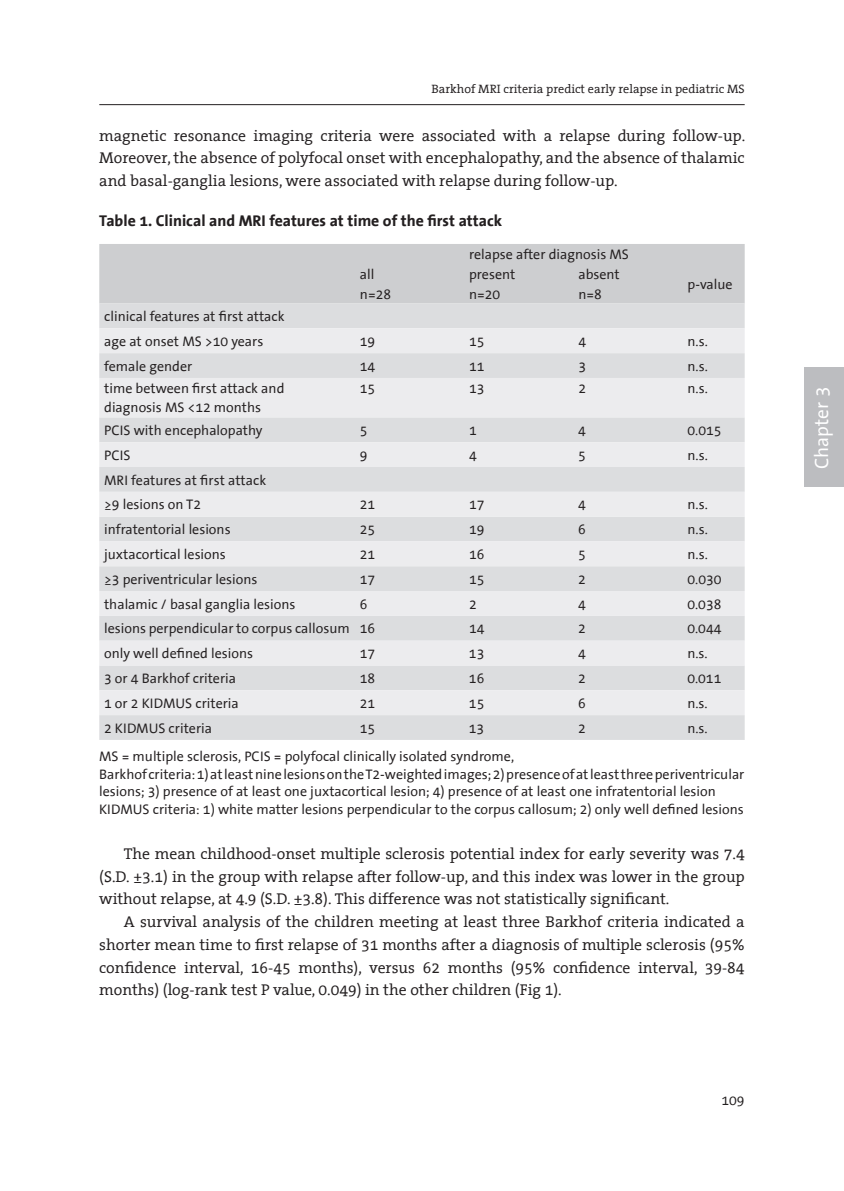
<style>
.page{position:relative;width:844px;height:1191px;background:#fff}
.page>*{position:absolute;margin:0;border:0;box-sizing:border-box;transform-origin:0 0}
.t1{font:19.25px "The Sans Office";color:#fff}
.t2{font:15.75px/22.8px "The Serif Office";color:#231f20;text-align:justify}
.t3{font:700 15.75px "The Sans Office";color:#231f20}
.t4{font:14px/19.2px "The Sans Office";color:#231f20}
.t5{font:14px "The Serif Office";color:#231f20}
.t6{font:12.25px "The Serif Office";color:#231f20}
</style>
<div class="page">
<hr style="left:99px;top:104px;width:645px;height:1px;background:#231f20">
<div style="left:804px;top:367px;width:39px;height:119px;background:#bcbdc0"></div>
<div style="left:99px;top:244px;width:645px;height:59px;background:#cdced0"></div>
<div style="left:99px;top:303px;width:645px;height:437px;background:#dcdddf"></div>
<svg style="left:99px;top:328px;width:645px;height:387px;background:#e5e5e7"></svg>
<p class="t6" style="left:431px;top:83px;width:314px">Barkhof MRI criteria predict early relapse in pediatric MS</p>
<p class="t2" style="left:99px;top:124px;width:647px">magnetic resonance imaging criteria were associated with a relapse during follow-up.<br>Moreover, the absence of polyfocal onset with encephalopathy, and the absence of thalamic and basal-ganglia lesions, were associated with relapse during follow-up.</p>
<p class="t3" style="left:99px;top:213px;width:404px">Table 1. Clinical and MRI features at time of the first attack</p>
<p class="t4" style="left:469px;top:245px;width:161px">relapse after diagnosis MS</p>
<p class="t4" style="left:360px;top:265px;width:33px">all n=28</p>
<p class="t4" style="left:469px;top:265px;width:48px">present n=20</p>
<p class="t4" style="left:578px;top:265px;width:43px">absent n=8</p>
<p class="t4" style="left:687px;top:275px;width:46px">p-value</p>
<p class="t4" style="left:104px;top:304px;width:182px;line-height:24.8px">clinical features at first attack age at onset MS &gt;10 years</p>
<p class="t4" style="left:360px;top:332px;width:17px">19</p>
<p class="t4" style="left:469px;top:332px;width:17px">15</p>
<p class="t4" style="left:578px;top:332px;width:9px">4</p>
<p class="t4" style="left:687px;top:332px;width:22px">n.s.</p>
<p class="t4" style="left:104px;top:357px;width:90px">female gender</p>
<p class="t4" style="left:360px;top:357px;width:17px">14</p>
<p class="t4" style="left:469px;top:357px;width:17px">11</p>
<p class="t4" style="left:578px;top:357px;width:9px">3</p>
<p class="t4" style="left:687px;top:357px;width:22px">n.s.</p>
<p class="t4" style="left:104px;top:379px;width:182px">time between first attack and diagnosis MS &lt;12 months</p>
<p class="t4" style="left:360px;top:379px;width:17px">15</p>
<p class="t4" style="left:469px;top:379px;width:17px">13</p>
<p class="t4" style="left:578px;top:379px;width:9px">2</p>
<p class="t4" style="left:687px;top:379px;width:22px">n.s.</p>
<p class="t4" style="left:104px;top:421px;width:160px">PCIS with encephalopathy</p>
<p class="t4" style="left:360px;top:421px;width:9px">5</p>
<p class="t4" style="left:469px;top:421px;width:9px">1</p>
<p class="t4" style="left:578px;top:421px;width:9px">4</p>
<p class="t4" style="left:687px;top:421px;width:35px">0.015</p>
<p class="t4" style="left:104px;top:446px;width:28px">PCIS</p>
<p class="t4" style="left:360px;top:446px;width:9px">9</p>
<p class="t4" style="left:469px;top:446px;width:9px">4</p>
<p class="t4" style="left:578px;top:446px;width:9px">5</p>
<p class="t4" style="left:687px;top:446px;width:22px">n.s.</p>
<p class="t4" style="left:104px;top:468px;width:163px;line-height:24.8px">MRI features at first attack ≥9 lesions on T2</p>
<p class="t4" style="left:360px;top:495px;width:17px">21</p>
<p class="t4" style="left:469px;top:495px;width:17px">17</p>
<p class="t4" style="left:578px;top:495px;width:9px">4</p>
<p class="t4" style="left:687px;top:495px;width:22px">n.s.</p>
<p class="t4" style="left:104px;top:520px;width:128px">infratentorial lesions</p>
<p class="t4" style="left:360px;top:520px;width:17px">25</p>
<p class="t4" style="left:469px;top:520px;width:17px">19</p>
<p class="t4" style="left:578px;top:520px;width:9px">6</p>
<p class="t4" style="left:687px;top:520px;width:22px">n.s.</p>
<p class="t4" style="left:104px;top:545px;width:123px">juxtacortical lesions</p>
<p class="t4" style="left:360px;top:545px;width:17px">21</p>
<p class="t4" style="left:469px;top:545px;width:17px">16</p>
<p class="t4" style="left:578px;top:545px;width:9px">5</p>
<p class="t4" style="left:687px;top:545px;width:22px">n.s.</p>
<p class="t4" style="left:104px;top:570px;width:155px">≥3 periventricular lesions</p>
<p class="t4" style="left:360px;top:570px;width:17px">17</p>
<p class="t4" style="left:469px;top:570px;width:17px">15</p>
<p class="t4" style="left:578px;top:570px;width:9px">2</p>
<p class="t4" style="left:687px;top:570px;width:35px">0.030</p>
<p class="t4" style="left:104px;top:595px;width:193px">thalamic / basal ganglia lesions</p>
<p class="t4" style="left:360px;top:595px;width:9px">6</p>
<p class="t4" style="left:469px;top:595px;width:9px">2</p>
<p class="t4" style="left:578px;top:595px;width:9px">4</p>
<p class="t4" style="left:687px;top:595px;width:35px">0.038</p>
<p class="t4" style="left:104px;top:619px;width:272px">lesions perpendicular to corpus callosum 16</p>
<p class="t4" style="left:469px;top:619px;width:17px">14</p>
<p class="t4" style="left:578px;top:619px;width:9px">2</p>
<p class="t4" style="left:687px;top:619px;width:35px">0.044</p>
<p class="t4" style="left:104px;top:644px;width:150px">only well defined lesions</p>
<p class="t4" style="left:359px;top:644px;width:17px">17</p>
<p class="t4" style="left:469px;top:644px;width:17px">13</p>
<p class="t4" style="left:578px;top:644px;width:9px">4</p>
<p class="t4" style="left:687px;top:644px;width:22px">n.s.</p>
<p class="t4" style="left:104px;top:669px;width:133px">3 or 4 Barkhof criteria</p>
<p class="t4" style="left:359px;top:669px;width:17px">18</p>
<p class="t4" style="left:469px;top:669px;width:17px">16</p>
<p class="t4" style="left:578px;top:669px;width:9px">2</p>
<p class="t4" style="left:687px;top:669px;width:35px">0.011</p>
<p class="t4" style="left:104px;top:694px;width:136px">1 or 2 KIDMUS criteria</p>
<p class="t4" style="left:359px;top:694px;width:17px">21</p>
<p class="t4" style="left:469px;top:694px;width:17px">15</p>
<p class="t4" style="left:578px;top:694px;width:9px">6</p>
<p class="t4" style="left:687px;top:694px;width:22px">n.s.</p>
<p class="t4" style="left:104px;top:719px;width:109px">2 KIDMUS criteria</p>
<p class="t4" style="left:359px;top:719px;width:17px">15</p>
<p class="t4" style="left:469px;top:719px;width:17px">13</p>
<p class="t4" style="left:578px;top:719px;width:9px">2</p>
<p class="t4" style="left:687px;top:719px;width:22px">n.s.</p>
<p class="t4" style="left:99px;top:748px;width:646px;line-height:17.5px">MS = multiple sclerosis, PCIS = polyfocal clinically isolated syndrome,<br>Barkhof criteria: 1) at least nine lesions on the T2-weighted images; 2) presence of at least three periventricular lesions; 3) presence of at least one juxtacortical lesion; 4) presence of at least one infratentorial lesion KIDMUS criteria: 1) white matter lesions perpendicular to the corpus callosum; 2) only well defined lesions</p>
<p class="t2" style="left:99px;top:842px;width:646px;text-indent:25px">The mean childhood-onset multiple sclerosis potential index for early severity was 7.4 (S.D. ±3.1) in the group with relapse after follow-up, and this index was lower in the group without relapse, at 4.9 (S.D. ±3.8). This difference was not statistically significant.</p>
<p class="t2" style="left:99px;top:911px;width:646px;text-indent:25px">A survival analysis of the children meeting at least three Barkhof criteria indicated a shorter mean time to first relapse of 31 months after a diagnosis of multiple sclerosis (95% confidence interval, 16-45 months), versus 62 months (95% confidence interval, 39-84 months) (log-rank test P value, 0.049) in the other children (Fig 1).</p>
<p class="t5" style="left:721px;top:1092px;width:25px">109</p>
<h1 class="t1" style="left:811px;top:469px;width:84px;rotate:-90deg">Chapter 3</h1>
</div>
